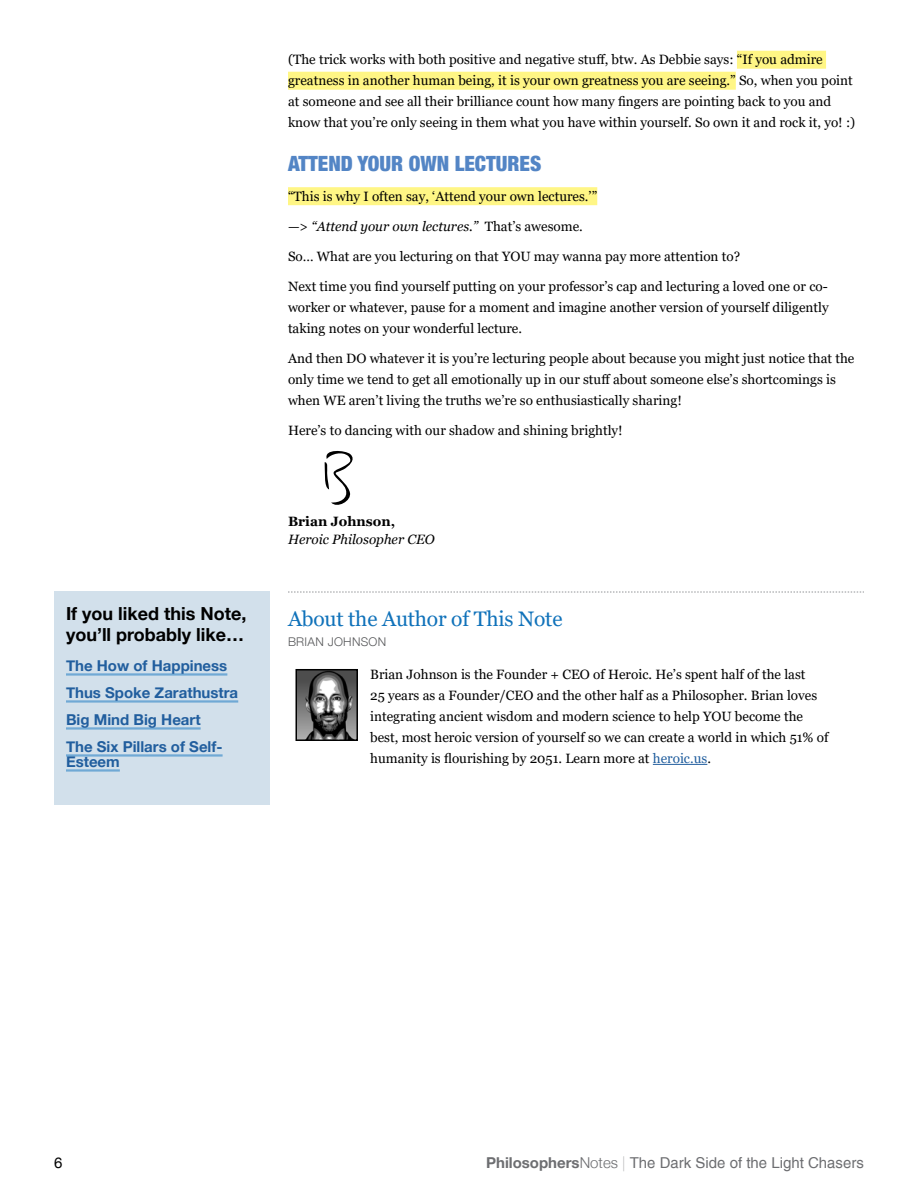
<style>
.page{position:relative;width:918px;height:1188px;background:#fff}
.page>*{position:absolute;margin:0;border:0;box-sizing:border-box;transform-origin:0 0}
.t1{font:21px "Georgia";letter-spacing:-.01em;color:#1072ba}
.t2{font:900 condensed 21px "Helvetica Neue";color:#5385c5}
.t3{font:700 18px/21.6px "Helvetica Neue";color:#000}
.t4{font:700 15px/27px "Helvetica Neue";color:#215e9e}
.t5{font:15px "Helvetica";color:#6d6e71}
.t6{font:15px "Helvetica Neue";color:#000}
.t7{font:13.5px/21px "Georgia";color:#000}
.t8{font:italic 13.5px "Georgia";color:#000}
.t9{font:700 13.5px "Georgia";color:#000}
.t10{font:300 12px "Helvetica Neue";letter-spacing:.025em;color:#58595b}
.s1{font-style:normal}
.s2{color:#215e9e}
.s3{font-family:"Helvetica Neue";font-weight:700}
.s4{font-family:"Helvetica Neue";font-weight:300}
.s5{font-family:"Helvetica Neue";font-weight:200}
</style>
<div class="page">
<div style="left:737px;top:51px;width:89px;height:18px;background:#fff685"></div>
<div style="left:288px;top:72px;width:448px;height:18px;background:#fff685"></div>
<div style="left:288px;top:187px;width:309px;height:18px;background:#fff685"></div>
<div style="left:54px;top:592px;width:216px;height:213px;background:#d2e0eb"></div>
<hr style="left:66px;top:673px;width:161px;height:3px;background:#70a9d5">
<hr style="left:66px;top:700px;width:172px;height:3px;background:#70a9d5">
<hr style="left:66px;top:727px;width:135px;height:3px;background:#70a9d5">
<hr style="left:66px;top:754px;width:157px;height:3px;background:#70a9d5">
<hr style="left:66px;top:769px;width:54px;height:3px;background:#70a9d5">
<svg style="left:288px;top:592px;width:576px;height:1px"></svg>
<img style="left:299px;top:672px;width:56px;height:66px">
<div style="left:296px;top:669px;width:62px;height:72px;border:2px solid #000"></div>
<hr style="left:653px;top:764px;width:54px;height:1px;background:#215e9e">
<svg style="left:324px;top:450px;width:29px;height:55px"></svg>
<p class="t7" style="left:288px;top:49px;width:569px">(The trick works with both positive and negative stuff, btw. As Debbie says: “If you admire greatness in another human being, it is your own greatness you are seeing.” So, when you point at someone and see all their brilliance count how many fingers are pointing back to you and know that you’re only seeing in them what you have within yourself. So own it and rock it, yo! :)</p>
<h1 class="t2" style="left:288px;top:146px;width:255px">ATTEND YOUR OWN LECTURES</h1>
<p class="t7" style="left:288px;top:186px;width:311px">“This is why I often say, ‘Attend your own lectures.’”</p>
<p class="t8" style="left:288px;top:218px;width:296px"><span class="s1">—&gt;</span> “Attend your own lectures.” <span class="s1">That’s awesome.</span></p>
<p class="t7" style="left:288px;top:246px;width:454px">So… What are you lecturing on that YOU may wanna pay more attention to?</p>
<p class="t7" style="left:288px;top:276px;width:542px;text-align:justify">Next time you find yourself putting on your professor’s cap and lecturing a loved one or co&shy;worker or whatever, pause for a moment and imagine another version of yourself diligently taking notes on your wonderful lecture.</p>
<p class="t7" style="left:288px;top:348px;width:568px">And then DO whatever it is you’re lecturing people about because you might just notice that the only time we tend to get all emotionally up in our stuff about someone else’s shortcomings is when WE aren’t living the truths we’re so enthusiastically sharing!</p>
<p class="t7" style="left:288px;top:420px;width:336px">Here’s to dancing with our shadow and shining brightly!</p>
<h2 class="t3" style="left:66px;top:603px;width:182px">If you liked this Note, you’ll probably like…</h2>
<p class="t4" style="left:66px;top:653px;width:174px">The How of Happiness<br>Thus Spoke Zarathustra<br>Big Mind Big Heart<br>The Six Pillars of Self-</p>
<p class="t4" style="left:66px;top:749px;width:55px">Esteem</p>
<p class="t9" style="left:288px;top:513px;width:109px">Brian Johnson,</p>
<p class="t8" style="left:288px;top:531px;width:148px">Heroic Philosopher CEO</p>
<h1 class="t1" style="left:288px;top:606px;width:276px">About the Author of This Note</h1>
<p class="t10" style="left:288px;top:633px;width:100px">BRIAN JOHNSON</p>
<p class="t7" style="left:370px;top:664px;width:460px">Brian Johnson is the Founder + CEO of Heroic. He’s spent half of the last<br>25 years as a Founder/CEO and the other half as a Philosopher. Brian loves integrating ancient wisdom and modern science to help YOU become the best, most heroic version of yourself so we can create a world in which 51% of humanity is flourishing by 2051. Learn more at <span class="s2">heroic.us</span>.</p>
<p class="t6" style="left:54px;top:1153px;width:10px">6</p>
<p class="t5" style="left:486px;top:1154px;width:379px"><span class="s3">Philosophers</span><span class="s4">Notes</span> <span class="s5">|</span> The Dark Side of the Light Chasers</p>
</div>
